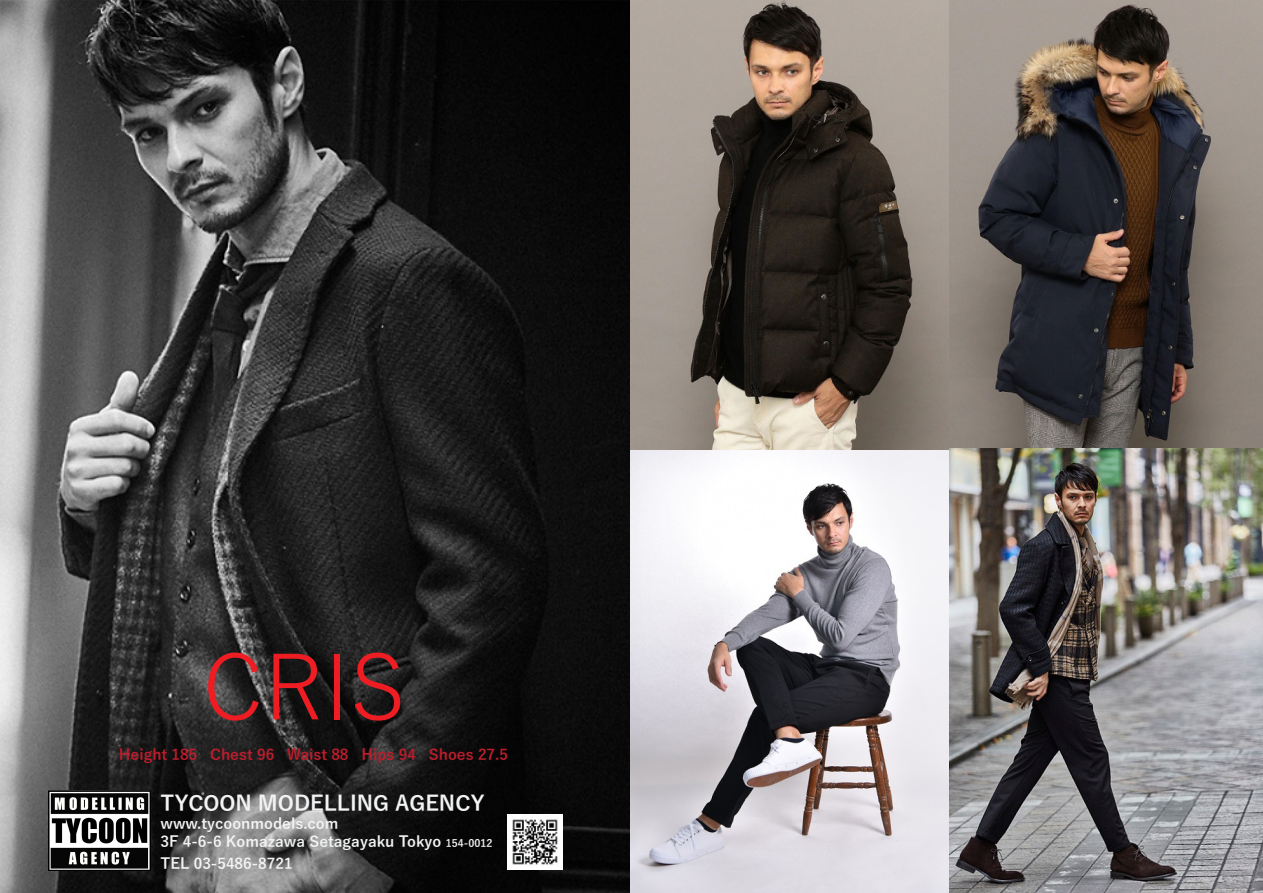
<style>
.page{position:relative;width:1263px;height:893px;background:#fff}
.page>*{position:absolute;margin:0;border:0;box-sizing:border-box;transform-origin:0 0}
.t1{font:90px "Yu Gothic";color:#ee1d23}
.t2{font:700 21px "Yu Gothic";color:#f2f3f4}
.t3{font:700 15px/18px "Yu Gothic";color:#f2f3f4}
.t4{font:700 15px "Yu Gothic";color:#be1d2c}
.s1{font-size:10.5px}
</style>
<div class="page">
<img style="left:0;top:0;width:630px;height:893px">
<img style="left:48px;top:790px;width:102px;height:80px">
<img style="left:949px;top:449px;width:314px;height:444px">
<img style="left:630px;top:449px;width:319px;height:444px">
<img style="left:507px;top:814px;width:55px;height:55px">
<img style="left:630px;top:0;width:633px;height:449px">
<h1 class="t1" style="left:202px;top:605px;width:206px">CRIS</h1>
<p class="t4" style="left:119px;top:746px;width:391px">Height 185 Chest 96 Waist 88 Hips 94 Shoes 27.5</p>
<h2 class="t2" style="left:161px;top:792px;width:326px">TYCOON MODELLING AGENCY</h2>
<p class="t3" style="left:161px;top:815px;width:333px">www.tycoonmodels.com<br>3F 4-6-6 Komazawa Setagayaku Tokyo <span class="s1">154-0012</span></p>
<p class="t3" style="left:161px;top:855px;width:134px">TEL 03-5486-8721</p>
</div>
